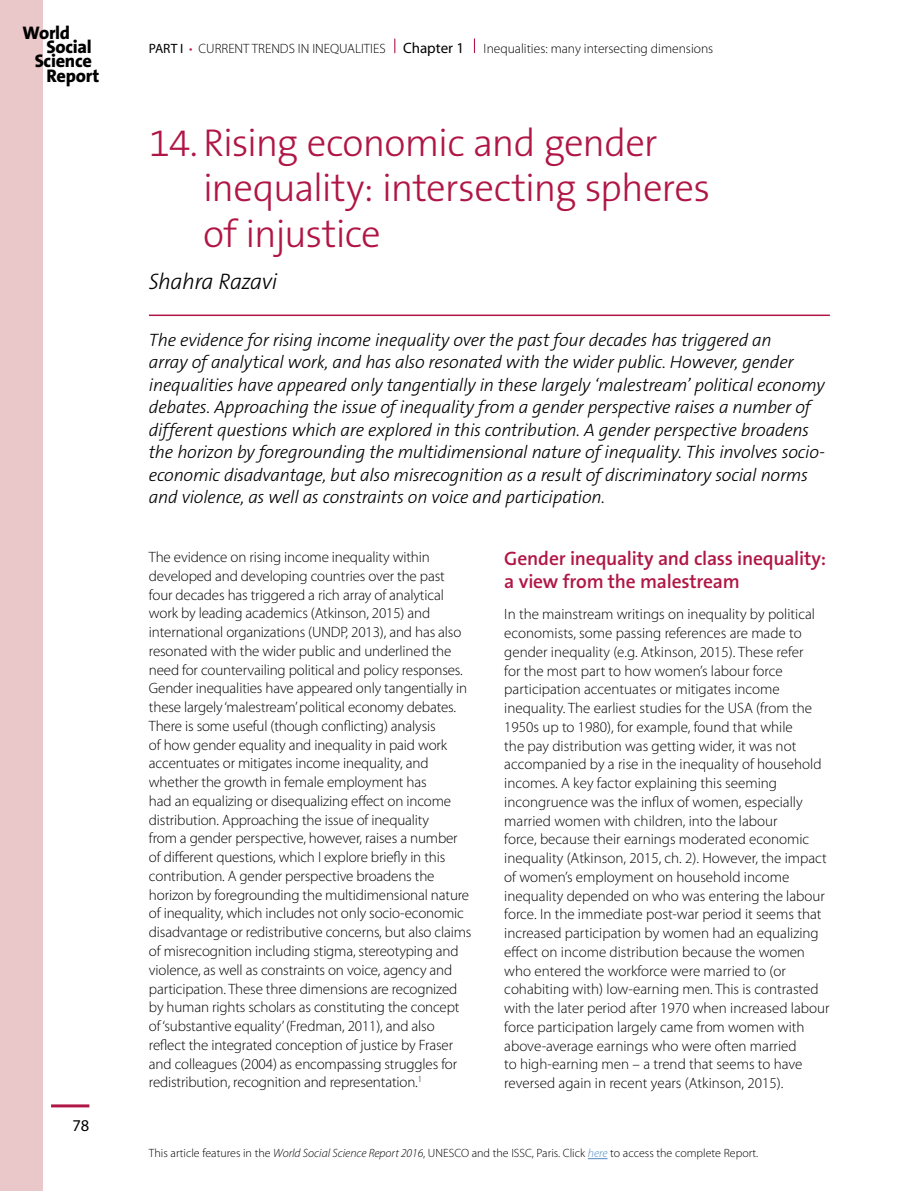
<style>
.page{position:relative;width:915px;height:1191px;background:#fff}
.page>*{position:absolute;margin:0;border:0;box-sizing:border-box;transform-origin:0 0}
.t1{font:300 39px/45px "The Sans B3";letter-spacing:-.025em;color:#b01645}
.T_1_auteur{font:italic 300 22.5px "The Sans B3";letter-spacing:-.025em;color:#000}
.T_2{font:600 19.5px/22.5px "The Sans B6";letter-spacing:-.01em;color:#b01645}
.t2{font:800 18.3px "The Sans B8";letter-spacing:-.015em;color:#000}
.T_1_intro_texte{font:italic 300 18px/22.5px "The Sans B3";letter-spacing:-.02em;color:#000}
.t3{font:16.5px "Myriad Pro";color:#000}
.txt_courant{font:300 15px/18.8px "Myriad Pro";letter-spacing:-.01em;color:#000}
.t4{font:300 13.5px "Myriad Pro";color:#000}
.t5{font:300 12px "Myriad Pro";color:#000}
.s1{font-weight:400}
.s2{color:#b01645}
.s3{font-weight:400;font-size:15px}
.s4{font-style:italic}
.s5{font-style:italic;color:#4f88c3}
</style>
<div class="page">
<div style="left:0;top:0;width:43px;height:1191px;background:#eac8ca"></div>
<hr style="left:51px;top:1104px;width:38px;height:3px;background:#b01645">
<svg style="left:394px;top:39px;width:1px;height:14px"></svg>
<svg style="left:473px;top:39px;width:2px;height:14px"></svg>
<hr style="left:149px;top:314px;width:680px;height:2px;background:#b01645">
<svg style="left:587px;top:1158px;width:20px;height:1px"></svg>
<p class="t2" style="left:23px;top:23px;width:49px">World</p>
<p class="t2" style="left:47px;top:37px;width:47px">Social</p>
<p class="t2" style="left:35px;top:51px;width:59px">Science</p>
<p class="t2" style="left:47px;top:66px;width:54px">Report</p>
<p class="t3" style="left:72px;top:1116px;width:18px">78</p>
<p class="t4" style="left:149px;top:40px;width:565px"><span class="s1">PART I</span> <span class="s2">•</span> CURRENT TRENDS IN INEQUALITIES <span class="s3">Chapter 1</span> Inequalities: many intersecting dimensions</p>
<p class="t1" style="left:203px;top:122px;width:508px;text-indent:-54px">14. Rising economic and gender inequality: intersecting spheres of injustice</p>
<p class="T_1_auteur" style="left:149px;top:269px;width:130px">Shahra Razavi</p>
<p class="T_1_intro_texte" style="left:149px;top:329px;width:677px">The evidence for rising income inequality over the past four decades has triggered an<br>array of analytical work, and has also resonated with the wider public. However, gender inequalities have appeared only tangentially in these largely ‘malestream’ political economy debates. Approaching the issue of inequality from a gender perspective raises a number of different questions which are explored in this contribution. A gender perspective broadens the horizon by foregrounding the multidimensional nature of inequality. This involves socio&shy;economic disadvantage, but also misrecognition as a result of discriminatory social norms and violence, as well as constraints on voice and participation.</p>
<p class="txt_courant" style="left:149px;top:547px;width:324px">The evidence on rising income inequality within developed and developing countries over the past four decades has triggered a rich array of analytical work by leading academics (Atkinson, 2015) and international organizations (UNDP, 2013), and has also resonated with the wider public and underlined the need for countervailing political and policy responses.<br>Gender inequalities have appeared only tangentially in these largely ‘malestream’ political economy debates.<br>There is some useful (though conflicting) analysis<br>of how gender equality and inequality in paid work accentuates or mitigates income inequality, and whether the growth in female employment has<br>had an equalizing or disequalizing effect on income distribution. Approaching the issue of inequality<br>from a gender perspective, however, raises a number of different questions, which I explore briefly in this contribution. A gender perspective broadens the horizon by foregrounding the multidimensional nature of inequality, which includes not only socio-economic disadvantage or redistributive concerns, but also claims of misrecognition including stigma, stereotyping and violence, as well as constraints on voice, agency and participation. These three dimensions are recognized by human rights scholars as constituting the concept of ‘substantive equality’ (Fredman, 2011), and also reflect the integrated conception of justice by Fraser and colleagues (2004) as encompassing struggles for redistribution, recognition and representation.<sup>1</sup></p>
<p class="T_2" style="left:504px;top:548px;width:323px">Gender inequality and class inequality: a view from the malestream</p>
<p class="txt_courant" style="left:504px;top:605px;width:326px">In the mainstream writings on inequality by political economists, some passing references are made to gender inequality (e.g. Atkinson, 2015). These refer<br>for the most part to how women’s labour force participation accentuates or mitigates income inequality. The earliest studies for the USA (from the 1950s up to 1980), for example, found that while<br>the pay distribution was getting wider, it was not accompanied by a rise in the inequality of household incomes. A key factor explaining this seeming incongruence was the influx of women, especially married women with children, into the labour<br>force, because their earnings moderated economic inequality (Atkinson, 2015, ch. 2). However, the impact of women’s employment on household income inequality depended on who was entering the labour force. In the immediate post-war period it seems that increased participation by women had an equalizing effect on income distribution because the women who entered the workforce were married to (or cohabiting with) low-earning men. This is contrasted with the later period after 1970 when increased labour force participation largely came from women with above-average earnings who were often married<br>to high-earning men – a trend that seems to have reversed again in recent years (Atkinson, 2015).</p>
<p class="t5" style="left:149px;top:1146px;width:610px">This article features in the <span class="s4">World Social Science Report 2016</span>, UNESCO and the ISSC, Paris. Click <span class="s5">here</span> to access the complete Report.</p>
</div>
